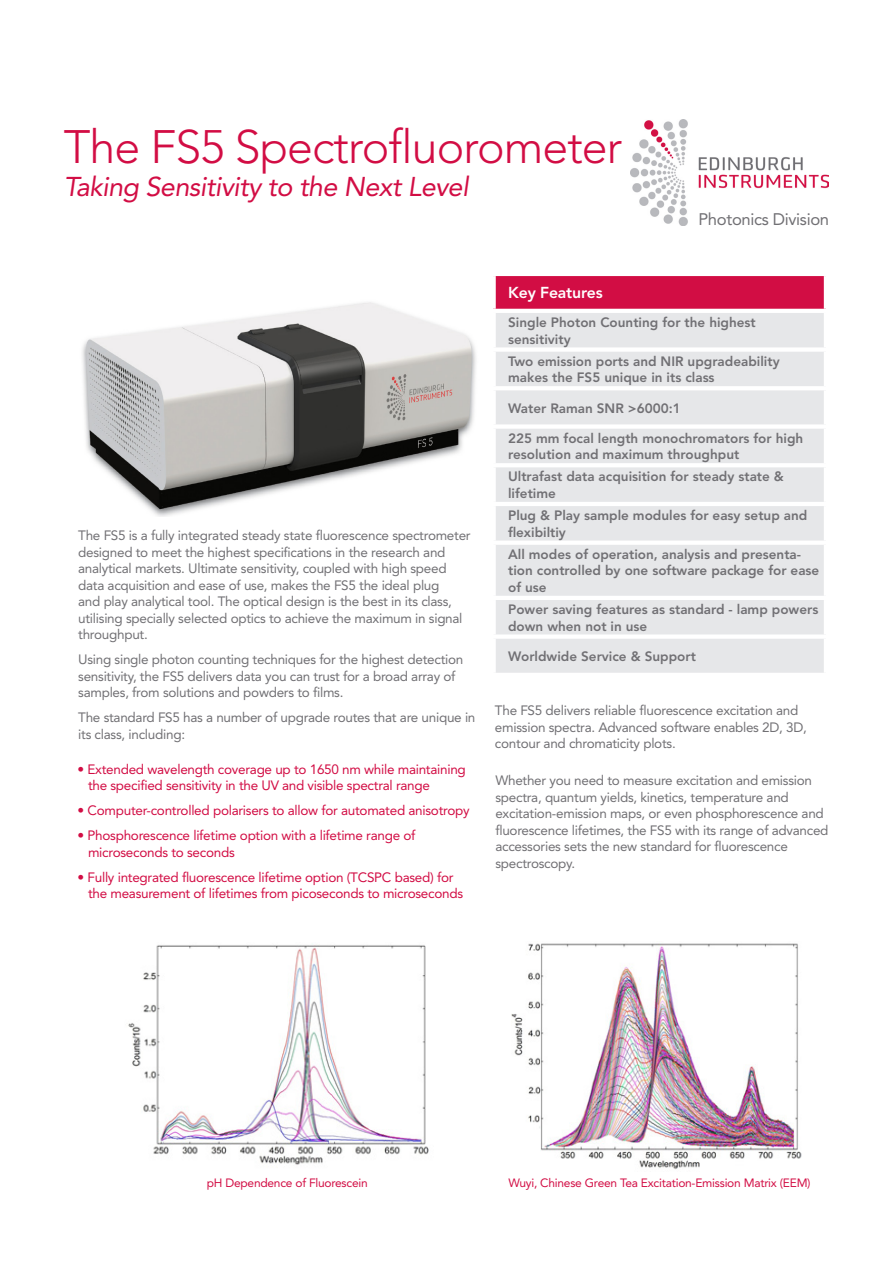
<style>
.page{position:relative;width:893px;height:1263px;background:#fff}
.page>*{position:absolute;margin:0;border:0;box-sizing:border-box;transform-origin:0 0}
.t1{font:300 46.5px "Avenir LT Std";letter-spacing:-.02em;color:#d20d44}
.t2{font:italic 27px "Avenir LT Std";letter-spacing:-.02em;color:#d20d44}
.t3{font:16.65px "Avenir LT Std";letter-spacing:-.02em;color:#717074}
.t4{font:800 15.75px "Avenir LT Std";letter-spacing:-.01em;color:#fff}
.t5{font:13.5px/16.5px "Avenir LT Std";letter-spacing:-.02em;color:#717074}
.t6{font:800 13.5px/16.5px "Avenir LT Std";color:#717074}
.t7{font:13.5px/16.5px "Avenir LT Std";letter-spacing:-.02em;color:#d20d44}
.t8{font:12px "Avenir LT Std";letter-spacing:-.02em;color:#d20d44}
</style>
<div class="page">
<img style="left:631px;top:120px;width:198px;height:105px">
<img style="left:511px;top:943px;width:291px;height:226px">
<img style="left:128px;top:944px;width:301px;height:221px">
<img style="left:82px;top:302px;width:394px;height:215px">
<div style="left:494px;top:274px;width:332px;height:37px;background:#d20d44"></div>
<div style="left:496px;top:313px;width:328px;height:360px;background:#e6e7e9"></div>
<hr style="left:491px;top:272px;width:337px;height:4px;background:#fff">
<div style="left:491px;top:276px;width:5px;height:33px;background:#fff"></div>
<hr style="left:824px;top:276px;width:4px;height:33px;background:#fff">
<hr style="left:491px;top:309px;width:337px;height:4px;background:#fff">
<div style="left:491px;top:347px;width:337px;height:5px;background:#fff"></div>
<hr style="left:491px;top:386px;width:337px;height:4px;background:#fff">
<div style="left:491px;top:424px;width:337px;height:5px;background:#fff"></div>
<hr style="left:491px;top:463px;width:337px;height:4px;background:#fff">
<hr style="left:491px;top:502px;width:337px;height:4px;background:#fff">
<div style="left:491px;top:540px;width:337px;height:5px;background:#fff"></div>
<hr style="left:491px;top:596px;width:337px;height:4px;background:#fff">
<div style="left:491px;top:634px;width:337px;height:5px;background:#fff"></div>
<p class="t1" style="left:64px;top:119px;width:560px">The FS5 Spectrofluorometer</p>
<p class="t2" style="left:64px;top:171px;width:406px">Taking Sensitivity to the Next Level</p>
<p class="t3" style="left:698px;top:210px;width:132px">Photonics Division</p>
<p class="t5" style="left:78px;top:527px;width:394px">The FS5 is a fully integrated steady state fluorescence spectrometer designed to meet the highest specifications in the research and analytical markets. Ultimate sensitivity, coupled with high speed data acquisition and ease of use, makes the FS5 the ideal plug<br>and play analytical tool. The optical design is the best in its class, utilising specially selected optics to achieve the maximum in signal throughput.</p>
<p class="t5" style="left:78px;top:651px;width:387px">Using single photon counting techniques for the highest detection sensitivity, the FS5 delivers data you can trust for a broad array of samples, from solutions and powders to films.</p>
<p class="t5" style="left:78px;top:709px;width:399px">The standard FS5 has a number of upgrade routes that are unique in its class, including:</p>
<p class="t7" style="left:88px;top:761px;width:379px;text-indent:-10px">• Extended wavelength coverage up to 1650 nm while maintaining the specified sensitivity in the UV and visible spectral range</p>
<p class="t7" style="left:78px;top:802px;width:393px">• Computer-controlled polarisers to allow for automated anisotropy</p>
<p class="t7" style="left:88px;top:827px;width:329px;text-indent:-10px">• Phosphorescence lifetime option with a lifetime range of microseconds to seconds</p>
<p class="t7" style="left:88px;top:869px;width:377px;text-indent:-10px">• Fully integrated fluorescence lifetime option (TCSPC based) for the measurement of lifetimes from picoseconds to microseconds</p>
<p class="t4" style="left:508px;top:284px;width:96px">Key Features</p>
<p class="t6" style="left:508px;top:314px;width:249px">Single Photon Counting for the highest</p>
<p class="t6" style="left:508px;top:331px;width:64px">sensitivity</p>
<p class="t6" style="left:508px;top:353px;width:273px">Two emission ports and NIR upgradeability makes the FS5 unique in its class</p>
<p class="t6" style="left:508px;top:400px;width:174px">Water Raman SNR &gt;6000:1</p>
<p class="t6" style="left:508px;top:430px;width:297px">225 mm focal length monochromators for high resolution and maximum throughput</p>
<p class="t6" style="left:508px;top:469px;width:277px">Ultrafast data acquisition for steady state &amp; lifetime</p>
<p class="t6" style="left:508px;top:507px;width:301px">Plug &amp; Play sample modules for easy setup and flexibiltiy</p>
<p class="t6" style="left:508px;top:546px;width:313px">All modes of operation, analysis and presenta&shy;tion controlled by one software package for ease of use</p>
<p class="t6" style="left:508px;top:601px;width:312px">Power saving features as standard - lamp powers down when not in use</p>
<p class="t6" style="left:508px;top:648px;width:189px">Worldwide Service &amp; Support</p>
<p class="t5" style="left:495px;top:702px;width:313px">The FS5 delivers reliable fluorescence excitation and emission spectra. Advanced software enables 2D, 3D, contour and chromaticity plots.</p>
<p class="t5" style="left:495px;top:772px;width:335px">Whether you need to measure excitation and emission spectra, quantum yields, kinetics, temperature and excitation-emission maps, or even phosphorescence and fluorescence lifetimes, the FS5 with its range of advanced accessories sets the new standard for fluorescence spectroscopy.</p>
<p class="t8" style="left:207px;top:1176px;width:162px">pH Dependence of Fluorescein</p>
<p class="t8" style="left:508px;top:1176px;width:304px">Wuyi, Chinese Green Tea Excitation-Emission Matrix (EEM)</p>
</div>
